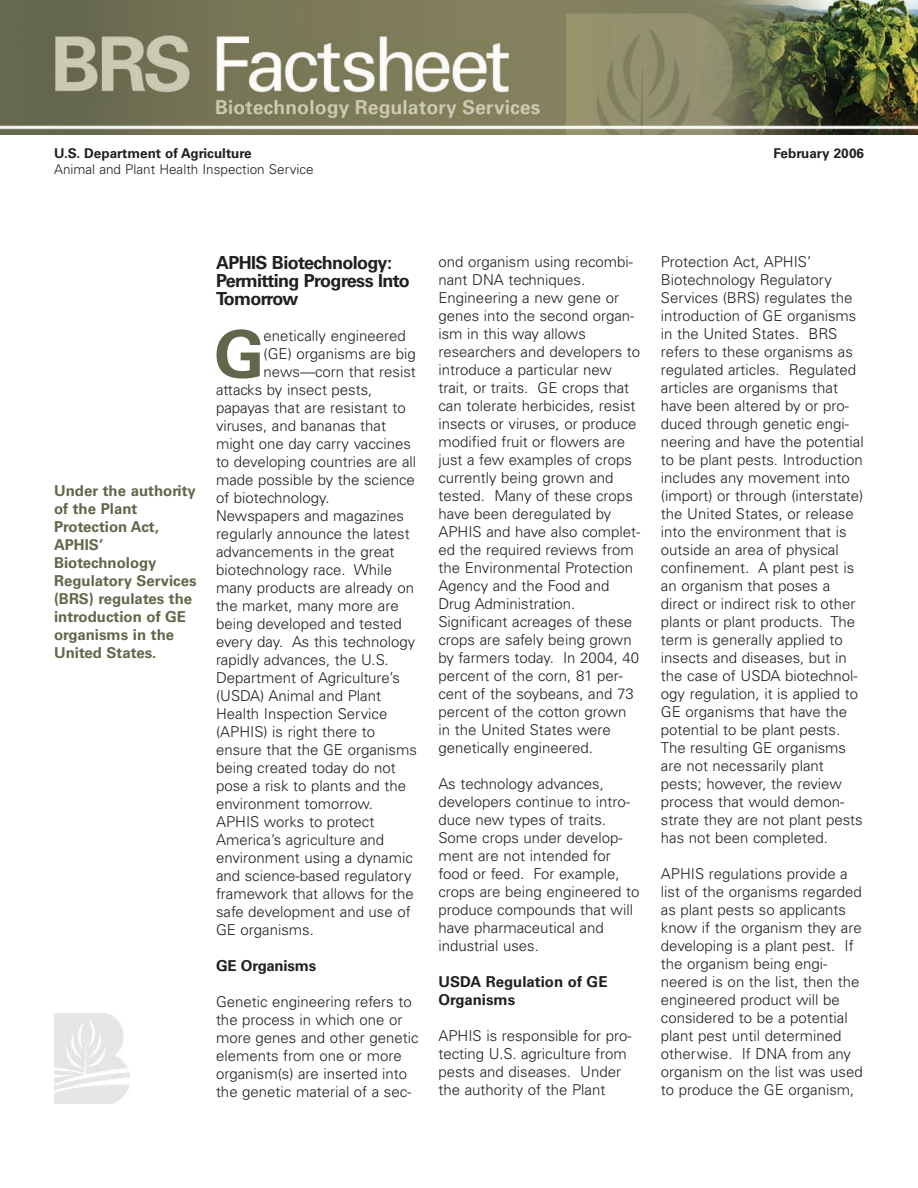
<style>
.page{position:relative;width:918px;height:1188px;background:#fff}
.page>*{position:absolute;margin:0;border:0;box-sizing:border-box;transform-origin:0 0}
.t1{font:700 64.8px "Univers";color:#61674a}
.t2{font:700 18px/18px "Univers";letter-spacing:-.035em;color:#231f20}
.t3{font:300 15px/18px "Univers";color:#231f20}
.t4{font:700 15px/18px "Univers";color:#61674a}
.t5{font:700 15px/18px "Univers";color:#231f20}
.t6{font:700 13.5px "Univers";color:#231f20}
.t7{font:300 13.5px "Univers";color:#231f20}
</style>
<div class="page">
<img style="left:0;top:0;width:918px;height:135px">
<img style="left:54px;top:1014px;width:75px;height:89px">
<p class="t6" style="left:54px;top:149px;width:199px">U.S. Department of Agriculture</p>
<p class="t6" style="left:773px;top:149px;width:92px">February 2006</p>
<p class="t7" style="left:54px;top:165px;width:261px">Animal and Plant Health Inspection Service</p>
<p class="t4" style="left:54px;top:483px;width:144px">Under the authority of the Plant<br>Protection Act,<br>APHIS’<br>Biotechnology<br>Regulatory Services (BRS) regulates the introduction of GE organisms in the<br>United States.</p>
<p class="t2" style="left:216px;top:256px;width:195px">APHIS Biotechnology:<br>Permitting Progress Into<br>Tomorrow</p>
<h1 class="t1" style="left:214px;top:331px;width:52px">G</h1>
<p class="t3" style="left:264px;top:329px;width:144px">enetically engineered</p>
<p class="t3" style="left:264px;top:347px;width:154px">(GE) organisms are big</p>
<p class="t3" style="left:264px;top:365px;width:154px">news—corn that resist</p>
<p class="t3" style="left:216px;top:383px;width:158px">attacks by insect pests,</p>
<p class="t3" style="left:216px;top:401px;width:191px">papayas that are resistant to</p>
<p class="t3" style="left:216px;top:419px;width:172px">viruses, and bananas that</p>
<p class="t3" style="left:216px;top:437px;width:196px">might one day carry vaccines</p>
<p class="t3" style="left:216px;top:455px;width:202px">to developing countries are all</p>
<p class="t3" style="left:216px;top:473px;width:200px">made possible by the science</p>
<p class="t3" style="left:216px;top:491px;width:115px">of biotechnology.</p>
<p class="t3" style="left:216px;top:509px;width:190px">Newspapers and magazines</p>
<p class="t3" style="left:216px;top:527px;width:195px">regularly announce the latest</p>
<p class="t3" style="left:216px;top:545px;width:180px">advancements in the great</p>
<p class="t3" style="left:216px;top:563px;width:178px">biotechnology race. While</p>
<p class="t3" style="left:216px;top:581px;width:200px">many products are already on</p>
<p class="t3" style="left:216px;top:599px;width:184px">the market, many more are</p>
<p class="t3" style="left:216px;top:617px;width:187px">being developed and tested</p>
<p class="t3" style="left:216px;top:635px;width:201px">every day. As this technology</p>
<p class="t3" style="left:216px;top:653px;width:174px">rapidly advances, the U.S.</p>
<p class="t3" style="left:216px;top:671px;width:185px">Department of Agriculture’s</p>
<p class="t3" style="left:216px;top:689px;width:167px">(USDA) Animal and Plant</p>
<p class="t3" style="left:216px;top:707px;width:173px">Health Inspection Service</p>
<p class="t3" style="left:216px;top:725px;width:161px">(APHIS) is right there to</p>
<p class="t3" style="left:216px;top:743px;width:202px">ensure that the GE organisms</p>
<p class="t3" style="left:216px;top:761px;width:181px">being created today do not</p>
<p class="t3" style="left:216px;top:779px;width:192px">pose a risk to plants and the</p>
<p class="t3" style="left:216px;top:797px;width:158px">environment tomorrow.</p>
<p class="t3" style="left:216px;top:815px;width:160px">APHIS works to protect</p>
<p class="t3" style="left:216px;top:833px;width:170px">America’s agriculture and</p>
<p class="t3" style="left:216px;top:851px;width:198px">environment using a dynamic</p>
<p class="t3" style="left:216px;top:869px;width:197px">and science-based regulatory</p>
<p class="t3" style="left:216px;top:887px;width:199px">framework that allows for the</p>
<p class="t3" style="left:216px;top:905px;width:196px">safe development and use of</p>
<p class="t3" style="left:216px;top:923px;width:99px">GE organisms.</p>
<p class="t5" style="left:216px;top:959px;width:102px">GE Organisms</p>
<p class="t3" style="left:216px;top:995px;width:204px">Genetic engineering refers to the process in which one or more genes and other genetic elements from one or more organism(s) are inserted into the genetic material of a sec-</p>
<p class="t3" style="left:438px;top:254px;width:203px">ond organism using recombi&shy;nant DNA techniques.<br>Engineering a new gene or genes into the second organ&shy;ism in this way allows researchers and developers to introduce a particular new trait, or traits. GE crops that can tolerate herbicides, resist insects or viruses, or produce modified fruit or flowers are just a few examples of crops currently being grown and tested. Many of these crops have been deregulated by<br>APHIS and have also complet&shy;ed the required reviews from the Environmental Protection<br>Agency and the Food and<br>Drug Administration.<br>Significant acreages of these crops are safely being grown by farmers today. In 2004, 40 percent of the corn, 81 per&shy;cent of the soybeans, and 73 percent of the cotton grown in the United States were genetically engineered.</p>
<p class="t3" style="left:438px;top:776px;width:202px">As technology advances, developers continue to intro&shy;duce new types of traits.<br>Some crops under develop&shy;ment are not intended for food or feed. For example, crops are being engineered to produce compounds that will have pharmaceutical and industrial uses.</p>
<p class="t5" style="left:438px;top:974px;width:171px">USDA Regulation of GE<br>Organisms</p>
<p class="t3" style="left:438px;top:1028px;width:195px">APHIS is responsible for pro&shy;tecting U.S. agriculture from pests and diseases. Under the authority of the Plant</p>
<p class="t3" style="left:661px;top:254px;width:204px">Protection Act, APHIS’<br>Biotechnology Regulatory<br>Services (BRS) regulates the introduction of GE organisms in the United States. BRS refers to these organisms as regulated articles. Regulated articles are organisms that have been altered by or pro&shy;duced through genetic engi&shy;neering and have the potential to be plant pests. Introduction includes any movement into (import) or through (interstate) the United States, or release into the environment that is outside an area of physical confinement. A plant pest is an organism that poses a direct or indirect risk to other plants or plant products. The term is generally applied to insects and diseases, but in the case of USDA biotechnol&shy;ogy regulation, it is applied to<br>GE organisms that have the potential to be plant pests.<br>The resulting GE organisms are not necessarily plant pests; however, the review process that would demon&shy;strate they are not plant pests has not been completed.</p>
<p class="t3" style="left:661px;top:866px;width:203px">APHIS regulations provide a list of the organisms regarded as plant pests so applicants know if the organism they are developing is a plant pest. If the organism being engi&shy;neered is on the list, then the engineered product will be considered to be a potential plant pest until determined otherwise. If DNA from any organism on the list was used to produce the GE organism,</p>
</div>
